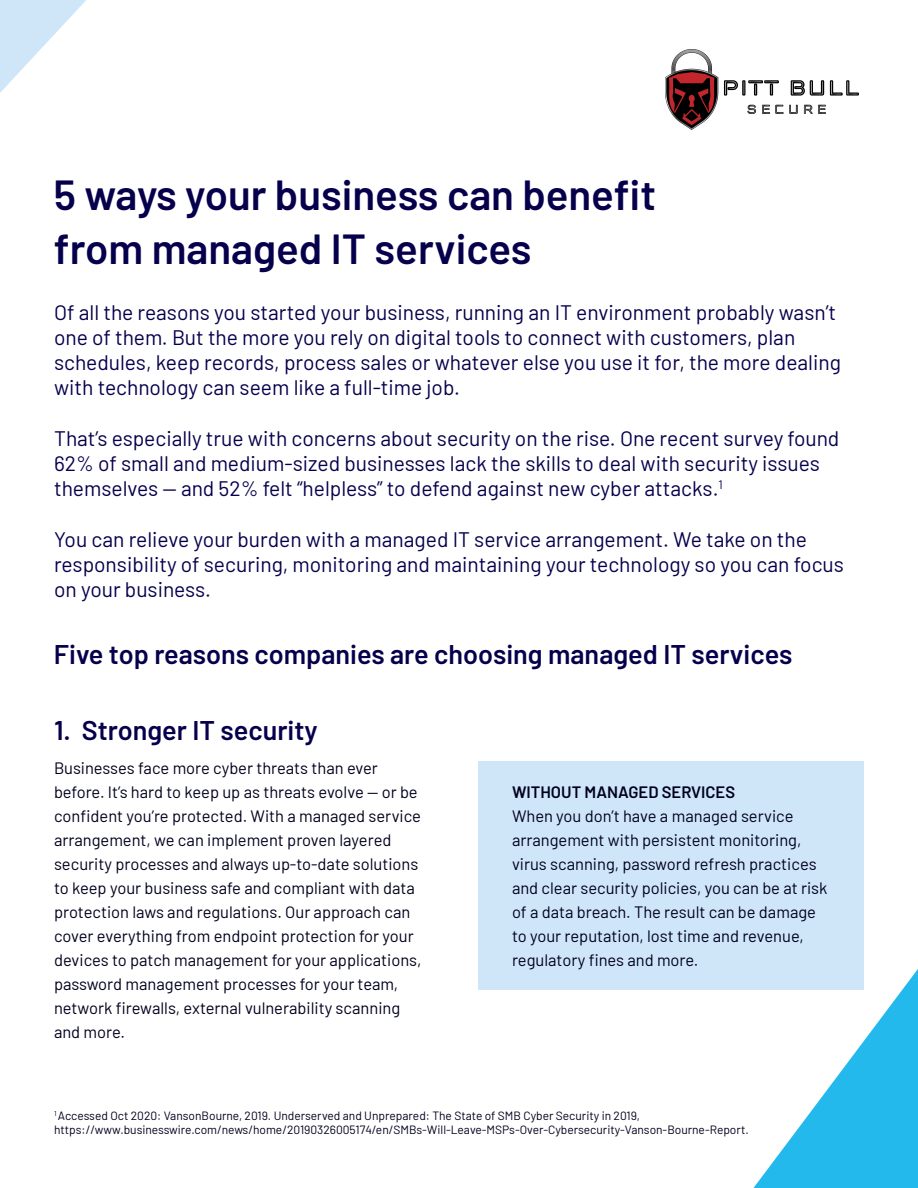
<style>
.page{position:relative;width:918px;height:1188px;background:#fff}
.page>*{position:absolute;margin:0;border:0;box-sizing:border-box;transform-origin:0 0}
.t1{font:600 42px/54px "Barlow";color:#06004c}
.Headings{font:600 27px "Barlow";color:#06004c}
.t2{font:21px/25.2px "Barlow";color:#06004c}
.t3{font:16.5px/24px "Barlow";color:#00001d}
.t4{font:600 16.5px "Barlow";color:#00001d}
.t5{font:12px "Barlow";color:#00001d}
</style>
<div class="page">
<div style="left:478px;top:762px;width:386px;height:228px;background:#cfe6f9"></div>
<svg style="left:0;top:0;width:86px;height:93px"></svg>
<svg style="left:753px;top:969px;width:165px;height:219px"></svg>
<img style="left:666px;top:50px;width:193px;height:80px">
<p class="t1" style="left:54px;top:165px;width:604px">5 ways your business can benefit from managed IT services</p>
<p class="t2" style="left:54px;top:298px;width:788px">Of all the reasons you started your business, running an IT environment probably wasn’t one of them. But the more you rely on digital tools to connect with customers, plan schedules, keep records, process sales or whatever else you use it for, the more dealing with technology can seem like a full-time job.</p>
<p class="t2" style="left:54px;top:424px;width:787px">That’s especially true with concerns about security on the rise. One recent survey found<br>62% of small and medium-sized businesses lack the skills to deal with security issues themselves — and 52% felt “helpless” to defend against new cyber attacks.<sup>1</sup></p>
<p class="t2" style="left:54px;top:525px;width:791px">You can relieve your burden with a managed IT service arrangement. We take on the responsibility of securing, monitoring and maintaining your technology so you can focus on your business.</p>
<p class="Headings" style="left:54px;top:634px;width:740px">Five top reasons companies are choosing managed IT services</p>
<p class="Headings" style="left:54px;top:710px;width:265px">1. Stronger IT security</p>
<p class="t3" style="left:54px;top:755px;width:369px">Businesses face more cyber threats than ever before. It’s hard to keep up as threats evolve — or be confident you’re protected. With a managed service arrangement, we can implement proven layered security processes and always up-to-date solutions to keep your business safe and compliant with data protection laws and regulations. Our approach can cover everything from endpoint protection for your</p>
<p class="t3" style="left:54px;top:947px;width:369px">devices to patch management for your applications, password management processes for your team, network firewalls, external vulnerability scanning</p>
<p class="t3" style="left:54px;top:1019px;width:73px">and more.</p>
<p class="t4" style="left:512px;top:780px;width:225px">WITHOUT MANAGED SERVICES</p>
<p class="t3" style="left:512px;top:803px;width:317px">When you don’t have a managed service arrangement with persistent monitoring, virus scanning, password refresh practices and clear security policies, you can be at risk of a data breach. The result can be damage to your reputation, lost time and revenue, regulatory fines and more.</p>
<p class="t5" style="left:54px;top:1107px;width:588px"><sup>1</sup> Accessed Oct 2020: VansonBourne, 2019. Underserved and Unprepared: The State of SMB Cyber Security in 2019,</p>
<p class="t5" style="left:54px;top:1121px;width:696px">https://www.businesswire.com/news/home/20190326005174/en/SMBs-Will-Leave-MSPs-Over-Cybersecurity-Vanson-Bourne-Report.</p>
</div>
